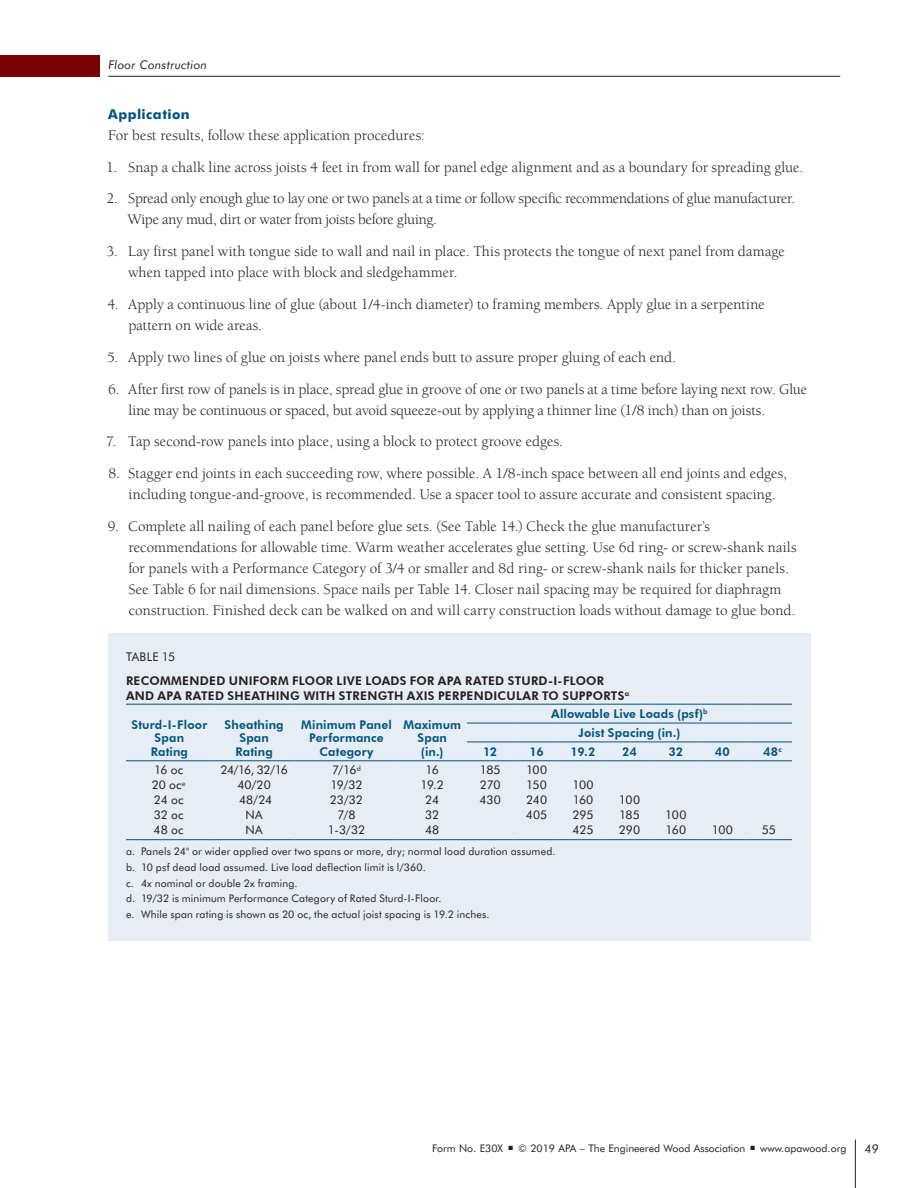
<style>
.page{position:relative;width:918px;height:1188px;background:#fff}
.page>*{position:absolute;margin:0;border:0;box-sizing:border-box;transform-origin:0 0}
.t1{font:15px/21px "Berkeley";color:#231f20}
.t2{font:15px/21px "Berkeley";letter-spacing:-.02em;color:#231f20}
.t3{font:700 13.5px "Futura BT";letter-spacing:.03em;color:#005580}
.t4{font:800 12px/13.5px "Futura BT";letter-spacing:.015em;color:#005580;text-align:center}
.t5{font:12px/15px "Futura BT";letter-spacing:-.005em;color:#231f20;text-align:justify}
.t6{font:800 12px/15px "Futura BT";letter-spacing:.025em;color:#231f20}
.t7{font:italic 12px "Futura BT";letter-spacing:.02em;color:#231f20}
.t8{font:10.5px/15.8px "Futura BT";letter-spacing:.01em;color:#231f20}
</style>
<div class="page">
<div style="left:108px;top:634px;width:702px;height:307px;background:#e7edf4"></div>
<hr style="left:126px;top:704px;width:87px;height:1px;background:#005580">
<hr style="left:213px;top:704px;width:83px;height:1px;background:#005580">
<hr style="left:296px;top:704px;width:102px;height:1px;background:#005580">
<hr style="left:398px;top:704px;width:69px;height:1px;background:#005580">
<hr style="left:467px;top:704px;width:46px;height:1px;background:#005580">
<hr style="left:513px;top:704px;width:47px;height:1px;background:#005580">
<hr style="left:560px;top:704px;width:46px;height:1px;background:#005580">
<hr style="left:606px;top:704px;width:47px;height:1px;background:#005580">
<hr style="left:653px;top:704px;width:46px;height:1px;background:#005580">
<hr style="left:699px;top:704px;width:47px;height:1px;background:#005580">
<hr style="left:746px;top:704px;width:46px;height:1px;background:#005580">
<hr style="left:467px;top:723px;width:46px;height:1px;background:#005580">
<hr style="left:513px;top:723px;width:47px;height:1px;background:#005580">
<hr style="left:560px;top:723px;width:46px;height:1px;background:#005580">
<hr style="left:606px;top:723px;width:47px;height:1px;background:#005580">
<hr style="left:653px;top:723px;width:46px;height:1px;background:#005580">
<hr style="left:699px;top:723px;width:47px;height:1px;background:#005580">
<hr style="left:746px;top:723px;width:46px;height:1px;background:#005580">
<hr style="left:467px;top:742px;width:46px;height:1px;background:#005580">
<hr style="left:513px;top:742px;width:47px;height:1px;background:#005580">
<hr style="left:560px;top:742px;width:46px;height:1px;background:#005580">
<hr style="left:606px;top:742px;width:47px;height:1px;background:#005580">
<hr style="left:653px;top:742px;width:46px;height:1px;background:#005580">
<hr style="left:699px;top:742px;width:47px;height:1px;background:#005580">
<hr style="left:746px;top:742px;width:46px;height:1px;background:#005580">
<hr style="left:126px;top:761px;width:87px;height:1px;background:#005580">
<hr style="left:213px;top:761px;width:83px;height:1px;background:#005580">
<hr style="left:296px;top:761px;width:102px;height:1px;background:#005580">
<hr style="left:398px;top:761px;width:69px;height:1px;background:#005580">
<hr style="left:467px;top:761px;width:46px;height:1px;background:#005580">
<hr style="left:513px;top:761px;width:47px;height:1px;background:#005580">
<hr style="left:560px;top:761px;width:46px;height:1px;background:#005580">
<hr style="left:606px;top:761px;width:47px;height:1px;background:#005580">
<hr style="left:653px;top:761px;width:46px;height:1px;background:#005580">
<hr style="left:699px;top:761px;width:47px;height:1px;background:#005580">
<hr style="left:746px;top:761px;width:46px;height:1px;background:#005580">
<hr style="left:126px;top:839px;width:87px;height:1px;background:#005580">
<hr style="left:213px;top:839px;width:83px;height:1px;background:#005580">
<hr style="left:296px;top:839px;width:102px;height:1px;background:#005580">
<hr style="left:398px;top:839px;width:69px;height:1px;background:#005580">
<hr style="left:467px;top:839px;width:46px;height:1px;background:#005580">
<hr style="left:513px;top:839px;width:47px;height:1px;background:#005580">
<hr style="left:560px;top:839px;width:46px;height:1px;background:#005580">
<hr style="left:606px;top:839px;width:47px;height:1px;background:#005580">
<hr style="left:653px;top:839px;width:46px;height:1px;background:#005580">
<hr style="left:699px;top:839px;width:47px;height:1px;background:#005580">
<hr style="left:746px;top:839px;width:46px;height:1px;background:#005580">
<div style="left:0;top:55px;width:100px;height:21px;background:#7a0306"></div>
<hr style="left:108px;top:76px;width:732px;height:1px;background:#231f20">
<hr style="left:855px;top:1140px;width:1px;height:48px;background:#231f20">
<p class="t7" style="left:108px;top:60px;width:100px">Floor Construction</p>
<p class="t3" style="left:108px;top:108px;width:83px">Application</p>
<p class="t1" style="left:108px;top:126px;width:318px">For best results, follow these application procedures:</p>
<p class="t1" style="left:106px;top:158px;width:699px">1. Snap a chalk line across joists 4 feet in from wall for panel edge alignment and as a boundary for spreading glue.</p>
<p class="t2" style="left:127px;top:189px;width:670px;text-indent:-21px">2. Spread only enough glue to lay one or two panels at a time or follow specific recommendations of glue manufac turer.<br>Wipe any mud, dirt or water from joists before gluing.</p>
<p class="t1" style="left:128px;top:242px;width:658px;text-indent:-22px">3. Lay first panel with tongue side to wall and nail in place. This protects the tongue of next panel from damage when tapped into place with block and sledgehammer.</p>
<p class="t1" style="left:128px;top:295px;width:638px;text-indent:-21px">4. Apply a continuous line of glue (about 1/4-inch diameter) to framing members. Apply glue in a serpentine pattern on wide areas.</p>
<p class="t1" style="left:107px;top:348px;width:570px">5. Apply two lines of glue on joists where panel ends butt to assure proper gluing of each end.</p>
<p class="t1" style="left:128px;top:380px;width:680px;text-indent:-20px">6. After first row of panels is in place, spread glue in groove of one or two panels at a time before laying next row. Glue line may be continuous or spaced, but avoid squeeze-out by applying a thinner line (1/8 inch) than on joists.</p>
<p class="t1" style="left:106px;top:432px;width:458px">7. Tap second-row panels into place, using a block to protect groove edges.</p>
<p class="t1" style="left:108px;top:464px;width:680px;text-align:center">8. Stagger end joints in each succeeding row, where possible. A 1/8-inch space between all end joints and edges, including tongue-and-groove, is recommended. Use a spacer tool to assure accurate and consistent spacing.</p>
<p class="t1" style="left:128px;top:517px;width:670px;text-indent:-20px">9. Complete all nailing of each panel before glue sets. (See Table 14.) Check the glue manufacturer’s recommendations for allowable time. Warm weather accelerates glue setting. Use 6d ring- or screw-shank nails for panels with a Performance Category of 3/4 or smaller and 8d ring- or screw-shank nails for thicker panels.<br>See Table 6 for nail dimensions. Space nails per Table 14. Closer nail spacing may be required for diaphragm construction. Finished deck can be walked on and will carry construction loads without damage to glue bond.</p>
<p class="t5" style="left:126px;top:650px;width:51px">TABLE 15</p>
<p class="t6" style="left:126px;top:674px;width:505px">RECOMMENDED UNIFORM FLOOR LIVE LOADS FOR APA RATED STURD-I-FLOOR<br>AND APA RATED SHEATHING WITH STRENGTH AXIS PERPENDICULAR TO SUPPORTS<sup>a</sup></p>
<p class="t4" style="left:131px;top:719px;width:77px">Sturd-I-Floor<br>Span<br>Rating</p>
<p class="t4" style="left:225px;top:719px;width:61px">Sheathing<br>Span<br>Rating</p>
<p class="t4" style="left:301px;top:719px;width:92px">Minimum Panel<br>Performance<br>Category</p>
<p class="t4" style="left:403px;top:719px;width:59px">Maximum<br>Span<br>(in.)</p>
<p class="t4" style="left:551px;top:705px;width:158px;line-height:18.9px">Allowable Live Loads (psf)<sup>b<br></sup>Joist Spacing (in.)</p>
<p class="t4" style="left:483px;top:746px;width:16px">12</p>
<p class="t4" style="left:530px;top:746px;width:16px">16</p>
<p class="t4" style="left:571px;top:746px;width:26px">19.2</p>
<p class="t4" style="left:622px;top:746px;width:16px">24</p>
<p class="t4" style="left:669px;top:746px;width:16px">32</p>
<p class="t4" style="left:715px;top:746px;width:17px">40</p>
<p class="t4" style="left:763px;top:746px;width:20px">48<sup>c</sup></p>
<p class="t5" style="left:152px;top:764px;width:35px;text-align:left">16 oc<br>20 oc<sup>e<br></sup>24 oc<br>32 oc<br>48 oc</p>
<p class="t5" style="left:221px;top:764px;width:69px;text-align:center">24/16, 32/16<br>40/20<br>48/24<br>NA<br>NA</p>
<p class="t5" style="left:328px;top:764px;width:39px;text-align:center">7/16<sup>d<br></sup>19/32<br>23/32<br>7/8<br>1-3/32</p>
<p class="t5" style="left:421px;top:764px;width:25px;text-align:center">16<br>19.2<br>24<br>32<br>48</p>
<p class="t5" style="left:479px;top:764px;width:23px">185<br>270<br>430</p>
<p class="t5" style="left:526px;top:764px;width:23px">100<br>150<br>240<br>405</p>
<p class="t8" style="left:126px;top:844px;width:431px">a. Panels 24" or wider applied over two spans or more, dry; normal load duration assumed. b. 10 psf dead load assumed. Live load deflection limit is l/360.<br>c. 4x nominal or double 2x framing.<br>d. 19/32 is minimum Performance Category of Rated Sturd-I-Floor.<br>e. While span rating is shown as 20 oc, the actual joist spacing is 19.2 inches.</p>
<p class="t5" style="left:572px;top:779px;width:23px">100<br>160<br>295<br>425</p>
<p class="t5" style="left:619px;top:794px;width:23px">100<br>185<br>290</p>
<p class="t5" style="left:665px;top:809px;width:23px">100<br>160</p>
<p class="t5" style="left:712px;top:824px;width:23px">100</p>
<p class="t5" style="left:762px;top:824px;width:16px">55</p>
<p class="t8" style="left:432px;top:1141px;width:416px">Form No. E30X ■ © 2019 APA – The Engineered Wood Association ■ www.apawood.org</p>
<p class="t5" style="left:864px;top:1142px;width:16px">49</p>
</div>
